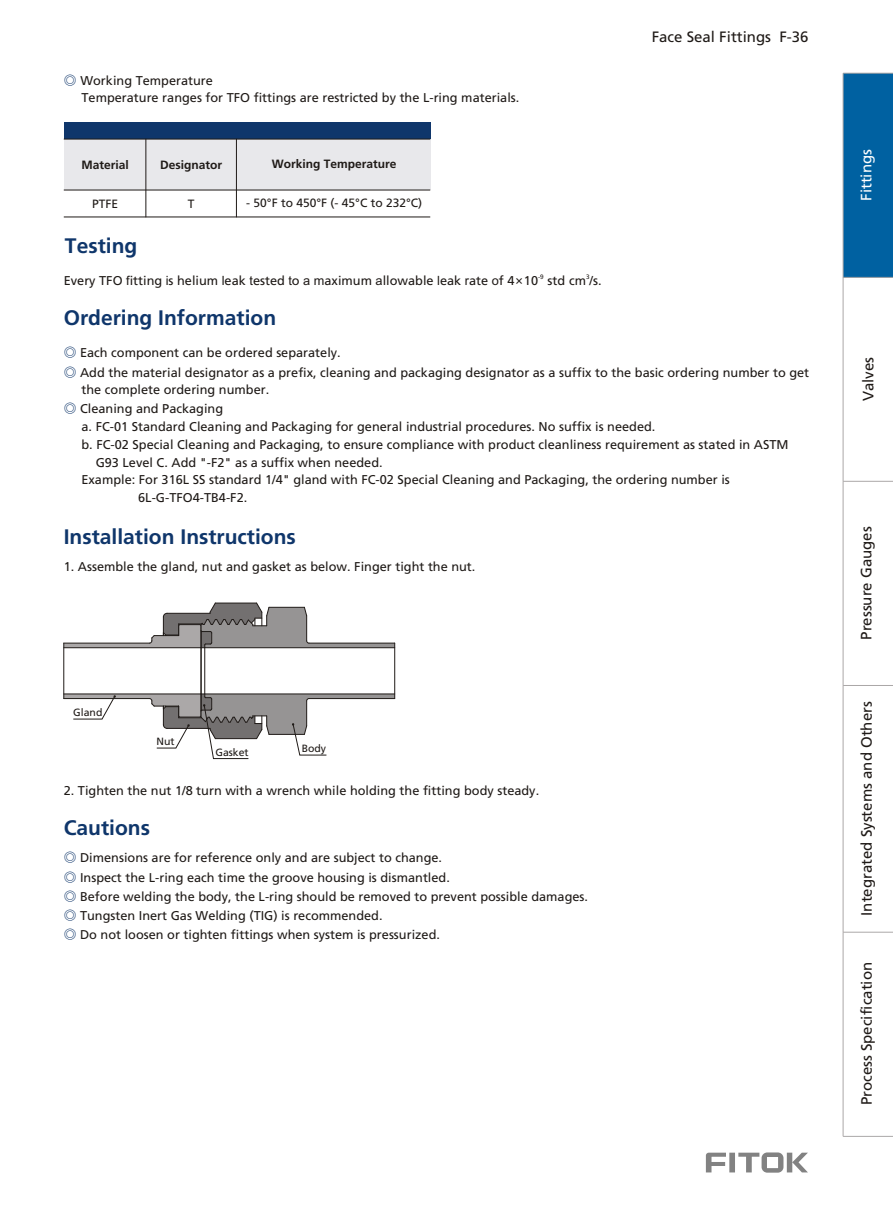
<style>
.page{position:relative;width:893px;height:1212px;background:#fff}
.page>*{position:absolute;margin:0;border:0;box-sizing:border-box;transform-origin:0 0}
.t1{font:300 21px "Frutiger CE";color:#0f366b}
.t2{font:15px "Frutiger CE";color:#1f1a17}
.t3{font:15px "Frutiger CE";color:#fff}
.t4{font:12.75px/19.2px "Frutiger CE";color:#1f1a17}
.t5{font:300 12px "Frutiger CE";color:#1f1a17}
.t6{font:12px "Frutiger CE";color:#1f1a17}
.t7{font:10.5px "Frutiger CE";color:#1f1a17}
.t8{font:6.3px "Frutiger CE";color:#1f1a17}
.s1{font-family:"Hiragino Sans GB W6";color:#0f366b}
.s2{font-family:"Arial Unicode MS"}
.s3{font-family:"Microsoft Ya Hei"}
</style>
<div class="page">
<svg style="left:706px;top:1152px;width:102px;height:21px"></svg>
<svg style="left:64px;top:602px;width:331px;height:157px"></svg>
<div style="left:64px;top:139px;width:366px;height:51px;background:#e8e8eb"></div>
<hr style="left:64px;top:217px;width:366px;height:1px;background:#1f1a17">
<div style="left:64px;top:122px;width:366px;height:17px;background:#0f366b"></div>
<hr style="left:64px;top:190px;width:366px;height:1px;background:#1f1a17">
<hr style="left:64px;top:139px;width:366px;height:1px;background:#1f1a17">
<hr style="left:146px;top:139px;width:1px;height:78px;background:#1f1a17">
<hr style="left:236px;top:139px;width:1px;height:78px;background:#1f1a17">
<div style="left:843px;top:73px;width:50px;height:204px;background:#0061a1"></div>
<hr style="left:843px;top:481px;width:50px;height:1px;background:#aba8a8">
<hr style="left:843px;top:685px;width:50px;height:1px;background:#aba8a8">
<hr style="left:843px;top:277px;width:50px;height:1px;background:#aba8a8">
<hr style="left:843px;top:73px;width:50px;height:1px;background:#aba8a8">
<hr style="left:843px;top:73px;width:1px;height:204px;background:#aba8a8">
<hr style="left:843px;top:481px;width:1px;height:204px;background:#aba8a8">
<hr style="left:843px;top:277px;width:1px;height:204px;background:#aba8a8">
<hr style="left:843px;top:685px;width:1px;height:247px;background:#aba8a8">
<hr style="left:843px;top:932px;width:50px;height:1px;background:#aba8a8">
<hr style="left:843px;top:1136px;width:50px;height:1px;background:#aba8a8">
<hr style="left:843px;top:932px;width:1px;height:204px;background:#aba8a8">
<p class="t4" style="left:82px;top:72px;width:439px;line-height:17.7px;text-indent:-18px"><span class="s1">◎</span> Working Temperature<br>Temperature ranges for TFO fittings are restricted by the L-ring materials.</p>
<p class="t5" style="left:82px;top:160px;width:49px">Material</p>
<p class="t5" style="left:272px;top:159px;width:126px">Working Temperature</p>
<p class="t5" style="left:160px;top:160px;width:64px">Designator</p>
<p class="t6" style="left:188px;top:199px;width:8px">T</p>
<p class="t6" style="left:92px;top:199px;width:28px">PTFE</p>
<p class="t6" style="left:246px;top:198px;width:177px">- 50°F to 450°F (- 45°C to 232°C)</p>
<h1 class="t1" style="left:65px;top:237px;width:74px">Testing</h1>
<p class="t4" style="left:64px;top:272px;width:539px">Every TFO <span class="s2">f</span>itting <span class="s2">i</span>s helium <span class="s2">l</span>eak <span class="s2">t</span>ested <span class="s2">t</span>o <span class="s2">a m</span>aximum <span class="s2">a</span>llowable <span class="s2">l</span>eak <span class="s2">r</span>ate <span class="s2">o</span>f 4<span class="s3">×</span>10 std cm /s.</p>
<p class="t8" style="left:538px;top:274px;width:7px">-9</p>
<p class="t8" style="left:586px;top:274px;width:5px">3</p>
<p class="t2" style="left:652px;top:31px;width:158px">Face Seal Fittings F-36</p>
<h1 class="t1" style="left:64px;top:309px;width:214px">Ordering Information</h1>
<p class="t4" style="left:64px;top:344px;width:747px"><span class="s1">◎</span> Each component can be ordered separately.<br><span class="s1">◎</span> Add the material designator as a prefix, cleaning and packaging designator as a suffix to the basic ordering number to get</p>
<p class="t4" style="left:64px;top:400px;width:161px"><span class="s1">◎</span> Cleaning and Packaging</p>
<p class="t4" style="left:82px;top:381px;width:189px">the complete ordering number.</p>
<p class="t4" style="left:81px;top:418px;width:575px">a. FC-01 Standard Cleaning and Packaging for general industrial procedures. No suffix is needed.</p>
<p class="t4" style="left:81px;top:436px;width:709px">b. FC-02 Special Cleaning and Packaging to ensure compliance with product cleanliness requirement as stated in ASTM</p>
<p class="t4" style="left:96px;top:453px;width:288px">G93 Level C Add "-F2" as a suffix when needed.</p>
<p class="t4" style="left:320px;top:436px;width:5px">,</p>
<p class="t4" style="left:164px;top:453px;width:5px">.</p>
<p class="t4" style="left:82px;top:471px;width:650px">Example: For 316L SS standard 1/4" gland with FC-02 Special Cleaning and Packaging, the ordering number is</p>
<p class="t4" style="left:138px;top:489px;width:111px">6L-G-TFO4-TB4-F2.</p>
<h1 class="t1" style="left:64px;top:528px;width:234px">Installation Instructions</h1>
<p class="t4" style="left:64px;top:558px;width:413px">1. Assemble the gland, nut and gasket as below. Finger tight the nut.</p>
<p class="t7" style="left:73px;top:708px;width:31px">Gland</p>
<p class="t7" style="left:156px;top:737px;width:20px">Nut</p>
<p class="t7" style="left:215px;top:748px;width:35px">Gasket</p>
<p class="t7" style="left:302px;top:744px;width:26px">Body</p>
<p class="t4" style="left:64px;top:782px;width:477px">2. Tighten the nut 1/8 turn with a wrench while holding the fitting body steady.</p>
<h1 class="t1" style="left:64px;top:819px;width:88px">Cautions</h1>
<p class="t4" style="left:64px;top:849px;width:526px"><span class="s1">◎</span> Dimensions are for reference only and are subject to change.<br><span class="s1">◎</span> Inspect the L-ring each time the groove housing is dismantled.<br><span class="s1">◎</span> Before welding the body, the L-ring should be removed to prevent possible damages. <span class="s1">◎</span> Tungsten Inert Gas Welding (TIG) is recommended.<br><span class="s1">◎</span> Do not loosen or tighten fittings when system is pressurized.</p>
<p class="t3" style="left:860px;top:201px;width:53px;rotate:-90deg">Fittings</p>
<p class="t2" style="left:862px;top:401px;width:46px;rotate:-90deg">Valves</p>
<p class="t2" style="left:860px;top:640px;width:115px;rotate:-90deg">Pressure Gauges</p>
<p class="t2" style="left:860px;top:916px;width:216px;rotate:-90deg">Integrated Systems and Others</p>
<p class="t2" style="left:861px;top:1105px;width:145px;rotate:-90deg">Process Specification</p>
</div>
